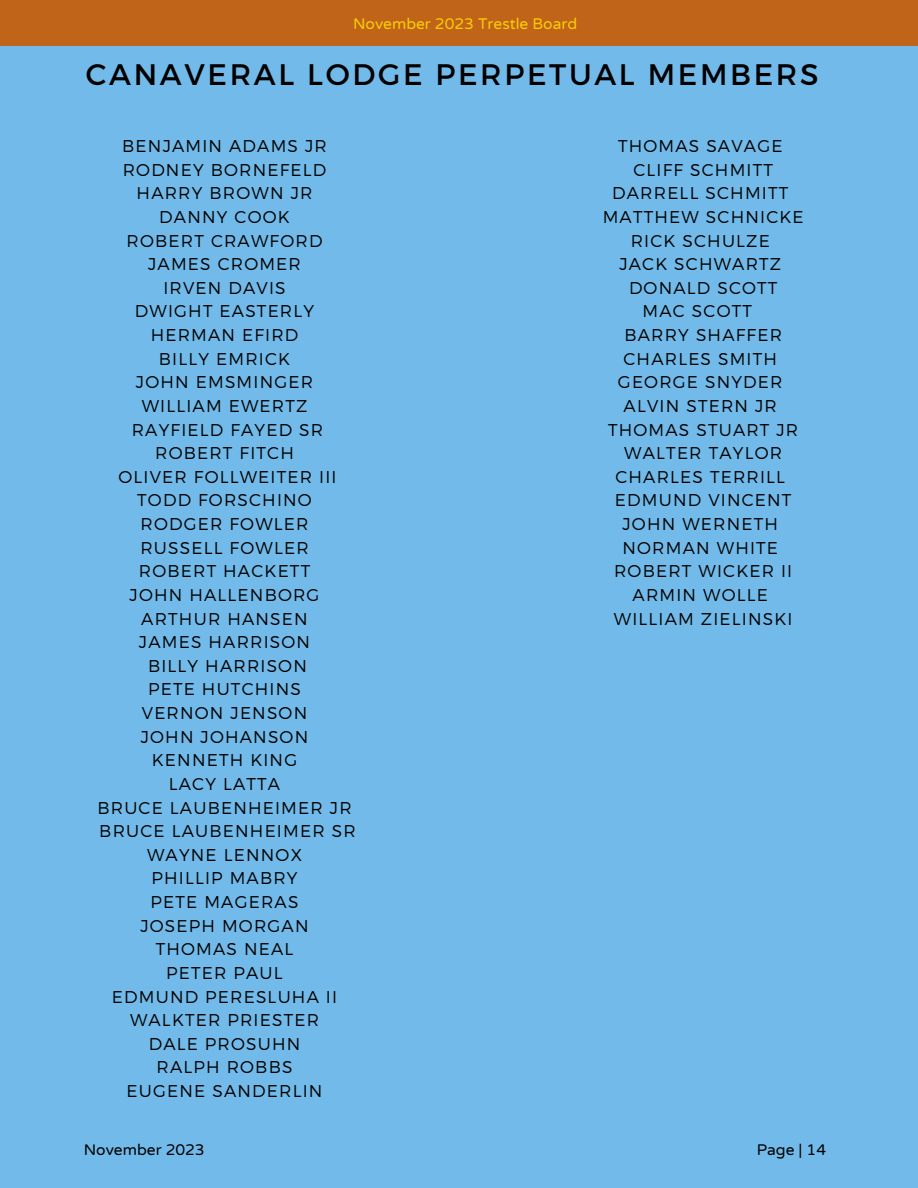
<style>
.page{position:relative;width:918px;height:1188px;background:#72bae9}
.page>*{position:absolute;margin:0;border:0;box-sizing:border-box;transform-origin:0 0}
.t1{font:29.7px "Montserrat";letter-spacing:.09em;color:#000}
.t2{font:300 17.1px "Montserrat";letter-spacing:.07em;color:#000}
.t3{font:15.6px "Varela Round";color:#f8ce06}
.t4{font:15.6px "Varela Round";color:#000}
</style>
<div class="page">
<div style="left:0;top:0;width:918px;height:46px;background:#c06419"></div>
<p class="t3" style="left:353px;top:14px;width:226px">November 2023 Trestle Board</p>
<p class="t1" style="left:86px;top:56px;width:734px">CANAVERAL LODGE PERPETUAL MEMBERS</p>
<p class="t2" style="left:122px;top:135px;width:206px">BENJAMIN ADAMS JR</p>
<p class="t2" style="left:123px;top:159px;width:205px">RODNEY BORNEFELD</p>
<p class="t2" style="left:137px;top:182px;width:177px">HARRY BROWN JR</p>
<p class="t2" style="left:159px;top:206px;width:132px">DANNY COOK</p>
<p class="t2" style="left:127px;top:229px;width:197px">ROBERT CRAWFORD</p>
<p class="t2" style="left:148px;top:253px;width:154px">JAMES CROMER</p>
<p class="t2" style="left:163px;top:277px;width:124px">IRVEN DAVIS</p>
<p class="t2" style="left:135px;top:300px;width:181px">DWIGHT EASTERLY</p>
<p class="t2" style="left:151px;top:324px;width:149px">HERMAN EFIRD</p>
<p class="t2" style="left:159px;top:348px;width:133px">BILLY EMRICK</p>
<p class="t2" style="left:136px;top:371px;width:179px">JOHN EMSMINGER</p>
<p class="t2" style="left:142px;top:395px;width:167px">WILLIAM EWERTZ</p>
<p class="t2" style="left:132px;top:418px;width:193px">RAYFIELD FAYED SR</p>
<p class="t2" style="left:155px;top:442px;width:140px">ROBERT FITCH</p>
<p class="t2" style="left:118px;top:466px;width:220px">OLIVER FOLLWEITER III</p>
<p class="t2" style="left:137px;top:489px;width:176px">TODD FORSCHINO</p>
<p class="t2" style="left:141px;top:513px;width:169px">RODGER FOWLER</p>
<p class="t2" style="left:140px;top:537px;width:170px">RUSSELL FOWLER</p>
<p class="t2" style="left:139px;top:560px;width:173px">ROBERT HACKETT</p>
<p class="t2" style="left:130px;top:584px;width:191px">JOHN HALLENBORG</p>
<p class="t2" style="left:141px;top:607px;width:168px">ARTHUR HANSEN</p>
<p class="t2" style="left:139px;top:631px;width:173px">JAMES HARRISON</p>
<p class="t2" style="left:148px;top:655px;width:160px">BILLY HARRISON</p>
<p class="t2" style="left:148px;top:678px;width:154px">PETE HUTCHINS</p>
<p class="t2" style="left:142px;top:702px;width:167px">VERNON JENSON</p>
<p class="t2" style="left:141px;top:726px;width:169px">JOHN JOHANSON</p>
<p class="t2" style="left:152px;top:749px;width:147px">KENNETH KING</p>
<p class="t2" style="left:169px;top:773px;width:113px">LACY LATTA</p>
<p class="t2" style="left:97px;top:796px;width:256px">BRUCE LAUBENHEIMER JR</p>
<p class="t2" style="left:99px;top:820px;width:258px">BRUCE LAUBENHEIMER SR</p>
<p class="t2" style="left:147px;top:844px;width:156px">WAYNE LENNOX</p>
<p class="t2" style="left:152px;top:867px;width:148px">PHILLIP MABRY</p>
<p class="t2" style="left:151px;top:891px;width:149px">PETE MAGERAS</p>
<p class="t2" style="left:141px;top:915px;width:170px">JOSEPH MORGAN</p>
<p class="t2" style="left:156px;top:938px;width:139px">THOMAS NEAL</p>
<p class="t2" style="left:166px;top:962px;width:118px">PETER PAUL</p>
<p class="t2" style="left:112px;top:985px;width:227px">EDMUND PERESLUHA II</p>
<p class="t2" style="left:130px;top:1009px;width:191px">WALKTER PRIESTER</p>
<p class="t2" style="left:149px;top:1033px;width:153px">DALE PROSUHN</p>
<p class="t2" style="left:157px;top:1056px;width:137px">RALPH ROBBS</p>
<p class="t2" style="left:127px;top:1080px;width:197px">EUGENE SANDERLIN</p>
<p class="t2" style="left:618px;top:135px;width:166px">THOMAS SAVAGE</p>
<p class="t2" style="left:633px;top:159px;width:141px">CLIFF SCHMITT</p>
<p class="t2" style="left:612px;top:182px;width:178px">DARRELL SCHMITT</p>
<p class="t2" style="left:603px;top:206px;width:202px">MATTHEW SCHNICKE</p>
<p class="t2" style="left:631px;top:229px;width:141px">RICK SCHULZE</p>
<p class="t2" style="left:619px;top:253px;width:163px">JACK SCHWARTZ</p>
<p class="t2" style="left:629px;top:277px;width:150px">DONALD SCOTT</p>
<p class="t2" style="left:643px;top:300px;width:111px">MAC SCOTT</p>
<p class="t2" style="left:624px;top:324px;width:159px">BARRY SHAFFER</p>
<p class="t2" style="left:624px;top:348px;width:155px">CHARLES SMITH</p>
<p class="t2" style="left:618px;top:371px;width:166px">GEORGE SNYDER</p>
<p class="t2" style="left:624px;top:395px;width:155px">ALVIN STERN JR</p>
<p class="t2" style="left:608px;top:418px;width:192px">THOMAS STUART JR</p>
<p class="t2" style="left:624px;top:442px;width:159px">WALTER TAYLOR</p>
<p class="t2" style="left:615px;top:466px;width:171px">CHARLES TERRILL</p>
<p class="t2" style="left:615px;top:489px;width:178px">EDMUND VINCENT</p>
<p class="t2" style="left:623px;top:513px;width:157px">JOHN WERNETH</p>
<p class="t2" style="left:623px;top:537px;width:157px">NORMAN WHITE</p>
<p class="t2" style="left:614px;top:560px;width:180px">ROBERT WICKER II</p>
<p class="t2" style="left:633px;top:584px;width:137px">ARMIN WOLLE</p>
<p class="t2" style="left:614px;top:607px;width:180px">WILLIAM ZIELINSKI</p>
<p class="t4" style="left:84px;top:1140px;width:122px">November 2023</p>
<p class="t4" style="left:757px;top:1140px;width:71px">Page | 14</p>
</div>
